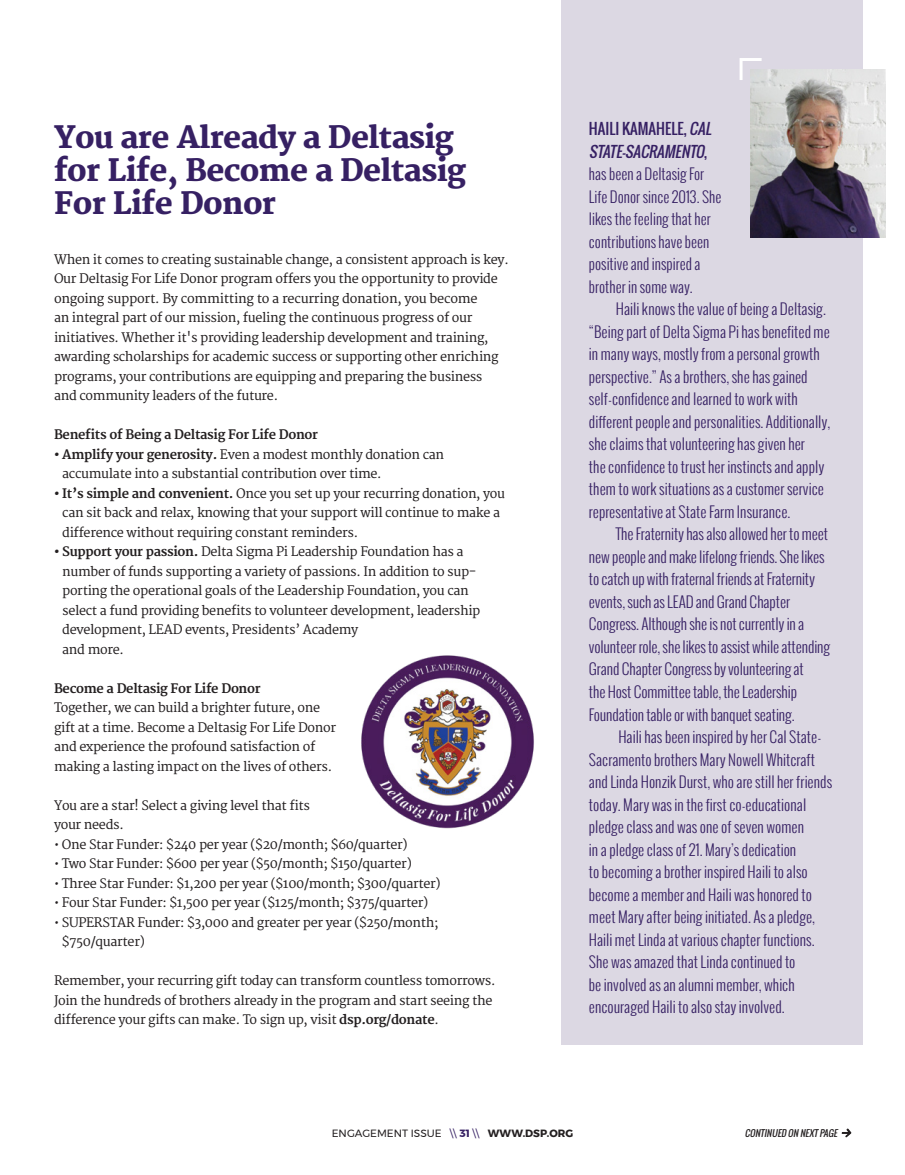
<style>
.page{position:relative;width:905px;height:1175px;background:#fff}
.page>*{position:absolute;margin:0;border:0;box-sizing:border-box;transform-origin:0 0}
.t1{font:800 30px/33px "Merriweather";letter-spacing:-.02em;color:#362063}
.t2{font:300 15px/22.5px "Oswald";color:#362063}
.t3{font:12.75px/19.5px "Merriweather";letter-spacing:-.025em;color:#231f20}
.t4{font:700 12.75px "Merriweather";letter-spacing:-.025em;color:#231f20}
.t5{font:10.5px "Montserrat";color:#231f20}
.t6{font:italic 9px "Oswald";color:#231f20}
.s1{font-weight:700}
.s2{font-weight:400}
.s3{font-weight:400;font-style:italic}
.s4{color:#362063}
.s5{font-weight:700;color:#362063}
</style>
<div class="page">
<div style="left:562px;top:0;width:301px;height:1044px;background:#dcd8e3"></div>
<svg style="left:841px;top:1128px;width:11px;height:9px"></svg>
<img style="left:354px;top:648px;width:186px;height:186px;border-radius:93px">
<img style="left:750px;top:69px;width:135px;height:169px">
<svg style="left:739px;top:58px;width:25px;height:25px"></svg>
<h1 class="t1" style="left:54px;top:122px;width:413px">You are Already a Deltasig for Life, Become a Deltasig<br>For Life Donor</h1>
<p class="t3" style="left:54px;top:250px;width:456px">When it comes to creating sustainable change, a consistent approach is key.<br>Our Deltasig For Life Donor program offers you the opportunity to provide ongoing support. By committing to a recurring donation, you become<br>an integral part of our mission, fueling the continuous progress of our initiatives. Whether it's providing leadership development and training, awarding scholarships for academic success or supporting other enriching programs, your contributions are equipping and preparing the business<br>and community leaders of the future.</p>
<p class="t4" style="left:54px;top:427px;width:265px">Benefits of Being a Deltasig For Life Donor</p>
<p class="t3" style="left:62px;top:445px;width:383px;text-indent:-8px"><span class="s1">• Amplify your generosity.</span> Even a modest monthly donation can accumulate into a substantial contribution over time.</p>
<p class="t3" style="left:62px;top:484px;width:444px;text-indent:-8px"><span class="s1">• It’s simple and convenient.</span> Once you set up your recurring donation, you can sit back and relax, knowing that your support will continue to make a difference without requiring constant reminders.</p>
<p class="t3" style="left:62px;top:542px;width:420px;text-indent:-8px"><span class="s1">• Support your passion.</span> Delta Sigma Pi Leadership Foundation has a number of funds supporting a variety of passions. In addition to sup&shy;porting the operational goals of the Leadership Foundation, you can select a fund providing benefits to volunteer development, leadership development, LEAD events, Presidents’ Academy<br>and more.</p>
<p class="t4" style="left:54px;top:681px;width:208px">Become a Deltasig For Life Donor</p>
<p class="t3" style="left:54px;top:698px;width:283px">Together, we can build a brighter future, one gift at a time. Become a Deltasig For Life Donor and experience the profound satisfaction of making a lasting impact on the lives of others.</p>
<p class="t3" style="left:54px;top:796px;width:257px">You are a star! Select a giving level that fits your needs.</p>
<p class="t3" style="left:54px;top:835px;width:355px">• One Star Funder: $240 per year ($20/month; $60/quarter)</p>
<p class="t3" style="left:54px;top:854px;width:359px">• Two Star Funder: $600 per year ($50/month; $150/quarter)</p>
<p class="t3" style="left:54px;top:874px;width:388px">• Three Star Funder: $1,200 per year ($100/month; $300/quarter)</p>
<p class="t3" style="left:54px;top:893px;width:376px">• Four Star Funder: $1,500 per year ($125/month; $375/quarter)</p>
<p class="t3" style="left:62px;top:913px;width:378px;text-indent:-8px">• SUPERSTAR Funder: $3,000 and greater per year ($250/month; $750/quarter)</p>
<p class="t3" style="left:54px;top:971px;width:443px">Remember, your recurring gift today can transform countless tomorrows.<br>Join the hundreds of brothers already in the program and start seeing the difference your gifts can make. To sign up, visit <span class="s1">dsp.org/donate</span>.</p>
<p class="t2" style="left:589px;top:118px;width:134px"><span class="s2">HAILI KAMAHELE,</span> <span class="s3">CAL<br>STATE-SACRAMENTO</span><span class="s2">, </span>has been a Deltasig For<br>Life Donor since 2013. She likes the feeling that her contributions have been positive and inspired a brother in some way.</p>
<p class="t2" style="left:589px;top:298px;width:243px;text-indent:27px">Haili knows the value of being a Deltasig. “Being part of Delta Sigma Pi has benefited me in many ways, mostly from a personal growth perspective.” As a brothers, she has gained self-confidence and learned to work with different people and personalities. Additionally, she claims that volunteering has given her<br>the confidence to trust her instincts and apply them to work situations as a customer service representative at State Farm Insurance.</p>
<p class="t2" style="left:589px;top:523px;width:243px;text-indent:27px">The Fraternity has also allowed her to meet new people and make lifelong friends. She likes to catch up with fraternal friends at Fraternity events, such as LEAD and Grand Chapter Congress. Although she is not currently in a volunteer role, she likes to assist while attending Grand Chapter Congress by volunteering at<br>the Host Committee table, the Leadership Foundation table or with banquet seating.</p>
<p class="t2" style="left:589px;top:725px;width:245px;text-indent:29px">Haili has been inspired by her Cal State-Sacramento brothers Mary Nowell Whitcraft and Linda Honzik Durst, who are still her friends today. Mary was in the first co-educational pledge class and was one of seven women<br>in a pledge class of 21. Mary’s dedication<br>to becoming a brother inspired Haili to also become a member and Haili was honored to meet Mary after being initiated. As a pledge, Haili met Linda at various chapter functions.<br>She was amazed that Linda continued to<br>be involved as an alumni member, which encouraged Haili to also stay involved.</p>
<p class="t5" style="left:332px;top:1124px;width:243px">ENGAGEMENT ISSUE <span class="s4">\\</span> <span class="s5">31</span> <span class="s4">\\</span> <span class="s1">WWW.DSP.ORG</span></p>
<p class="t6" style="left:744px;top:1126px;width:96px">CONTINUED ON NEXTPAGE</p>
</div>
